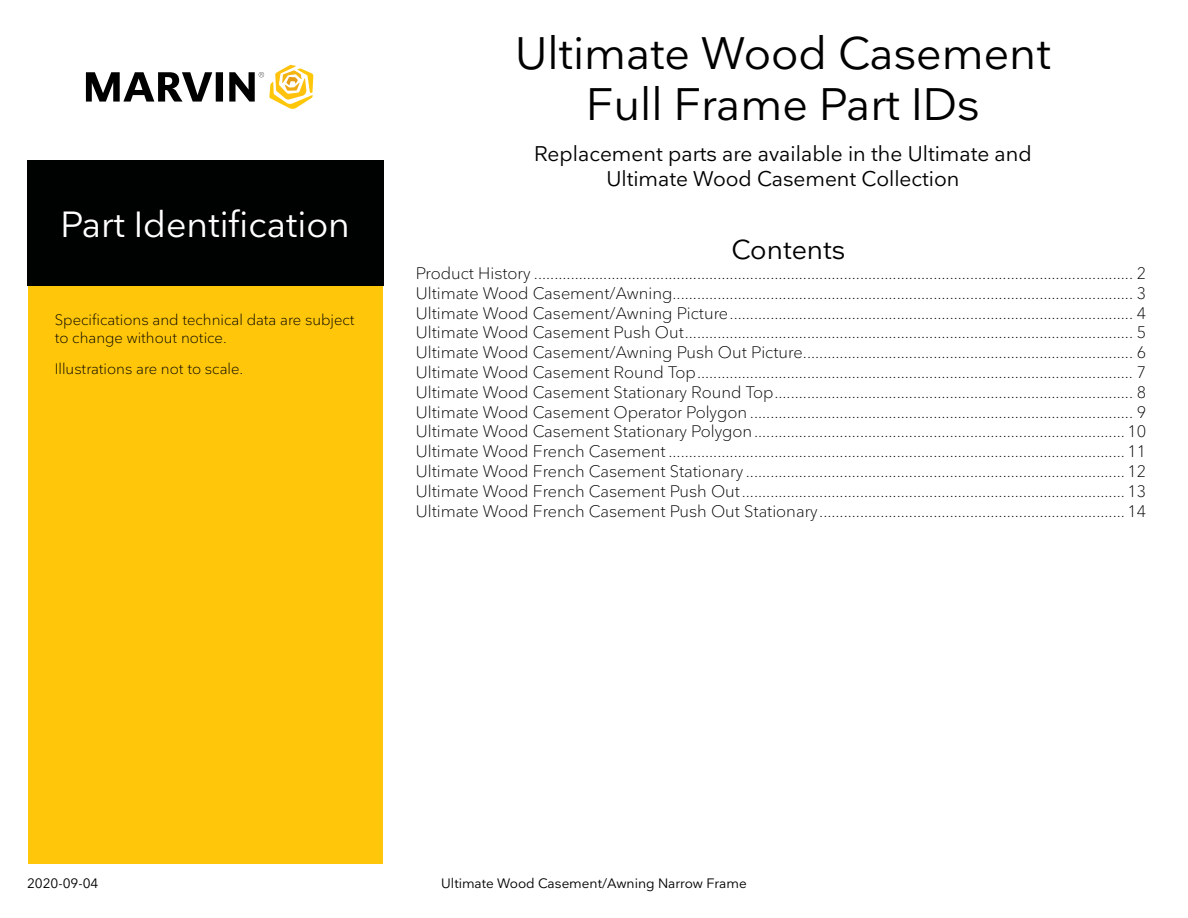
<style>
.page{position:relative;width:1188px;height:918px;background:#fff}
.page>*{position:absolute;margin:0;border:0;box-sizing:border-box;transform-origin:0 0}
.t1{font:45px/51px "Nationale";color:#000;text-align:center}
.t2{font:36px "Nationale";color:#fff}
.t3{font:27px "Nationale";color:#000101}
.t4{font:21px/25.2px "Nationale";color:#000101;text-align:center}
.t5{font:300 16.5px/19.8px "Nationale";color:#000101;text-align:justify}
.t6{font:300 15px/18px "Nationale";color:#000101}
.t7{font:13.5px "Nationale";color:#000101}
</style>
<div class="page">
<div style="left:27px;top:160px;width:356px;height:126px;background:#000101"></div>
<svg style="left:86px;top:65px;width:227px;height:44px"></svg>
<div style="left:28px;top:286px;width:355px;height:578px;background:#ffc60a"></div>
<h2 class="t2" style="left:60px;top:201px;width:291px">Part Identification</h2>
<p class="t6" style="left:55px;top:310px;width:301px">Specifications and technical data are subject to change without notice.</p>
<p class="t6" style="left:55px;top:360px;width:190px">Illustrations are not to scale.</p>
<h1 class="t1" style="left:515px;top:27px;width:537px">Ultimate Wood Casement<br>Full Frame Part IDs</h1>
<p class="t4" style="left:534px;top:141px;width:499px">Replacement parts are available in the Ultimate and<br>Ultimate Wood Casement Collection</p>
<h3 class="t3" style="left:731px;top:233px;width:116px">Contents</h3>
<p class="t5" style="left:416px;top:263px;width:732px">Product History ................................................................................................................................................... 2<br>Ultimate Wood Casement/Awning................................................................................................................. 3<br>Ultimate Wood Casement/Awning Picture................................................................................................... 4<br>Ultimate Wood Casement Push Out.............................................................................................................. 5<br>Ultimate Wood Casement/Awning Push Out Picture................................................................................. 6<br>Ultimate Wood Casement Round Top........................................................................................................... 7<br>Ultimate Wood Casement Stationary Round Top........................................................................................ 8<br>Ultimate Wood Casement Operator Polygon .............................................................................................. 9<br>Ultimate Wood Casement Stationary Polygon........................................................................................... 10<br>Ultimate Wood French Casement ................................................................................................................ 11<br>Ultimate Wood French Casement Stationary ............................................................................................. 12<br>Ultimate Wood French Casement Push Out.............................................................................................. 13<br>Ultimate Wood French Casement Push Out Stationary........................................................................... 14</p>
<p class="t7" style="left:27px;top:874px;width:73px">2020-09-04</p>
<p class="t7" style="left:441px;top:874px;width:307px">Ultimate Wood Casement/Awning Narrow Frame</p>
</div>
